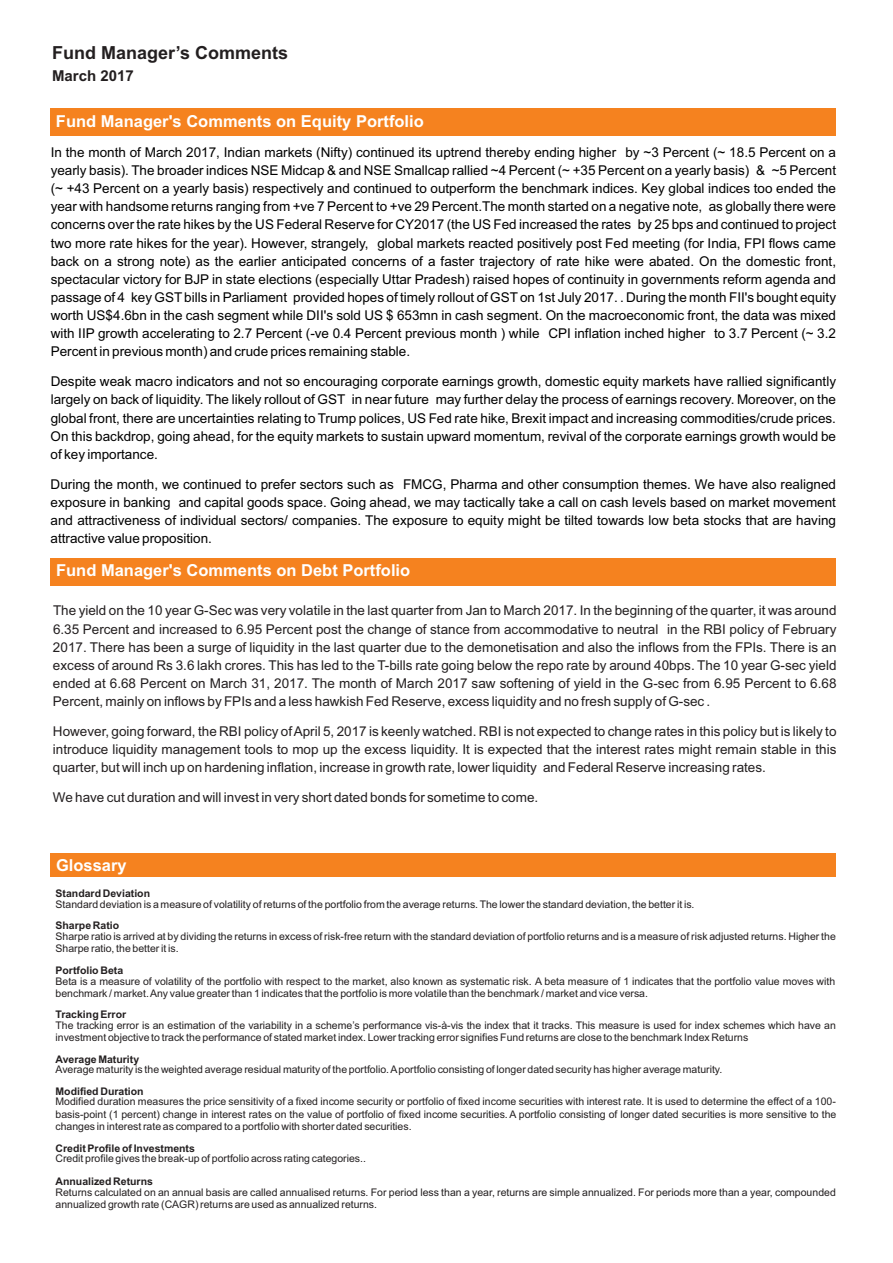
<style>
.page{position:relative;width:893px;height:1263px;background:#fff}
.page>*{position:absolute;margin:0;border:0;box-sizing:border-box;transform-origin:0 0}
.t1{font:700 18px "Arial";color:#231f20}
.t2{font:700 16.5px "Arial";color:#fff}
.t3{font:700 15px "Arial";color:#231f20}
.t4{font:13.5px/18.1px "Arial";color:#000;text-align:justify}
.t5{font:13.5px/18.1px "Arial";color:#231f20;text-align:justify}
.t6{font:10.5px/12.3px "Arial";color:#231f20}
.t7{font:700 10.5px "Arial";color:#231f20}
</style>
<div class="page">
<div style="left:50px;top:853px;width:786px;height:23px;background:#f5821f"></div>
<div style="left:50px;top:108px;width:786px;height:28px;background:#f5821f"></div>
<div style="left:50px;top:558px;width:786px;height:28px;background:#f5821f"></div>
<h1 class="t1" style="left:52px;top:46px;width:238px">Fund Manager’s Comments</h1>
<p class="t3" style="left:52px;top:70px;width:83px">March 2017</p>
<p class="t2" style="left:56px;top:115px;width:369px">Fund Manager's Comments on Equity Portfolio</p>
<p class="t4" style="left:51px;top:144px;width:787px">In the month of March 2017, Indian markets (Nifty) continued its uptrend thereby ending higher by ~3 Percent (~ 18.5 Percent on a yearly basis). The broader indices NSE Midcap &amp; and NSE Smallcap rallied ~4 Percent (~ +35 Percent on a yearly basis) &amp; ~5 Percent (~ +43 Percent on a yearly basis) respectively and continued to outperform the benchmark indices. Key global indices too ended the year with handsome returns ranging from +ve 7 Percent to +ve 29 Percent.The month started on a negative note, as globally there were concerns over the rate hikes by the US Federal Reserve for CY2017 (the US Fed increased the rates by 25 bps and continued to project two more rate hikes for the year). However, strangely, global markets reacted positively post Fed meeting (for India, FPI flows came back on a strong note) as the earlier anticipated concerns of a faster trajectory of rate hike were abated. On the domestic front, spectacular victory for BJP in state elections (especially Uttar Pradesh) raised hopes of continuity in governments reform agenda and passage of 4 key GSTbills in Parliament provided hopes of timely rollout of GSTon 1st July 2017. . During the month FII's bought equity worth US$4.6bn in the cash segment while DII's sold US $ 653mn in cash segment. On the macroeconomic front, the data was mixed with IIP growth accelerating to 2.7 Percent (-ve 0.4 Percent previous month ) while CPI inflation inched higher to 3.7 Percent (~ 3.2<br>Percent in previous month) and crude prices remaining stable.</p>
<p class="t4" style="left:51px;top:374px;width:787px">Despite weak macro indicators and not so encouraging corporate earnings growth, domestic equity markets have rallied significantly largely on back of liquidity. The likely rollout of GST in near future may further delay the process of earnings recovery. Moreover, on the global front, there are uncertainties relating to Trump polices, US Fed rate hike, Brexit impact and increasing commodities/crude prices.<br>On this backdrop, going ahead, for the equity markets to sustain upward momentum, revival of the corporate earnings growth would be of key importance.</p>
<p class="t4" style="left:51px;top:476px;width:787px">During the month, we continued to prefer sectors such as FMCG, Pharma and other consumption themes. We have also realigned exposure in banking and capital goods space. Going ahead, we may tactically take a call on cash levels based on market movement and attractiveness of individual sectors/ companies. The exposure to equity might be tilted towards low beta stocks that are having attractive value proposition.</p>
<p class="t2" style="left:56px;top:564px;width:356px">Fund Manager's Comments on Debt Portfolio</p>
<p class="t5" style="left:53px;top:603px;width:785px">The yield on the 10 year G-Sec was very volatile in the last quarter from Jan to March 2017. In the beginning of the quarter, it was around 6.35 Percent and increased to 6.95 Percent post the change of stance from accommodative to neutral in the RBI policy of February 2017. There has been a surge of liquidity in the last quarter due to the demonetisation and also the inflows from the FPIs. There is an excess of around Rs 3.6 lakh crores. This has led to the T-bills rate going below the repo rate by around 40bps. The 10 year G-sec yield ended at 6.68 Percent on March 31, 2017. The month of March 2017 saw softening of yield in the G-sec from 6.95 Percent to 6.68<br>Percent, mainly on inflows by FPIs and a less hawkish Fed Reserve, excess liquidity and no fresh supply of G-sec .</p>
<p class="t5" style="left:53px;top:723px;width:785px">However, going forward, the RBI policy of April 5, 2017 is keenly watched. RBI is not expected to change rates in this policy but is likely to introduce liquidity management tools to mop up the excess liquidity. It is expected that the interest rates might remain stable in this quarter, but will inch up on hardening inflation, increase in growth rate, lower liquidity and Federal Reserve increasing rates.</p>
<p class="t5" style="left:53px;top:790px;width:487px">We have cut duration and will invest in very short dated bonds for sometime to come.</p>
<p class="t2" style="left:56px;top:859px;width:72px">Glossary</p>
<p class="t7" style="left:56px;top:890px;width:96px">Standard Deviation</p>
<p class="t6" style="left:56px;top:899px;width:640px">Standard deviation is a measure of volatility of returns of the portfolio from the average returns. The lower the standard deviation, the better it is.</p>
<p class="t7" style="left:56px;top:922px;width:65px">Sharpe Ratio</p>
<p class="t6" style="left:56px;top:931px;width:782px">Sharpe ratio is arrived at by dividing the returns in excess of risk-free return with the standard deviation of portfolio returns and is a measure of risk adjusted returns. Higher the<br>Sharpe ratio, the better it is.</p>
<p class="t7" style="left:56px;top:966px;width:69px">Portfolio Beta</p>
<p class="t6" style="left:56px;top:976px;width:781px">Beta is a measure of volatility of the portfolio with respect to the market, also known as systematic risk. A beta measure of 1 indicates that the portfolio value moves with benchmark / market. Any value greater than 1 indicates that the portfolio is more volatile than the benchmark / market and vice versa.</p>
<p class="t7" style="left:56px;top:1011px;width:72px">Tracking Error</p>
<p class="t6" style="left:56px;top:1020px;width:782px">The tracking error is an estimation of the variability in a scheme’s performance vis-à-vis the index that it tracks. This measure is used for index schemes which have an investment objective to track the performance of stated market index. Lower tracking error signifies Fund returns are close to the benchmark Index Returns</p>
<p class="t7" style="left:56px;top:1055px;width:85px">Average Maturity</p>
<p class="t6" style="left:56px;top:1064px;width:668px">Average maturity is the weighted average residual maturity of the portfolio. Aportfolio consisting of longer dated security has higher average maturity.</p>
<p class="t7" style="left:56px;top:1087px;width:90px">Modified Duration</p>
<p class="t6" style="left:56px;top:1096px;width:782px;text-align:justify">Modified duration measures the price sensitivity of a fixed income security or portfolio of fixed income securities with interest rate. It is used to determine the effect of a 100- basis-point (1 percent) change in interest rates on the value of portfolio of fixed income securities. A portfolio consisting of longer dated securities is more sensitive to the changes in interest rate as compared to a portfolio with shorter dated securities.</p>
<p class="t7" style="left:56px;top:1144px;width:141px">Credit Profile of Investments</p>
<p class="t6" style="left:56px;top:1153px;width:312px">Credit profile gives the break-up of portfolio across rating categories..</p>
<p class="t7" style="left:56px;top:1177px;width:99px">Annualized Returns</p>
<p class="t6" style="left:56px;top:1187px;width:782px">Returns calculated on an annual basis are called annualised returns. For period less than a year, returns are simple annualized. For periods more than a year, compounded annualized growth rate (CAGR) returns are used as annualized returns.</p>
</div>
